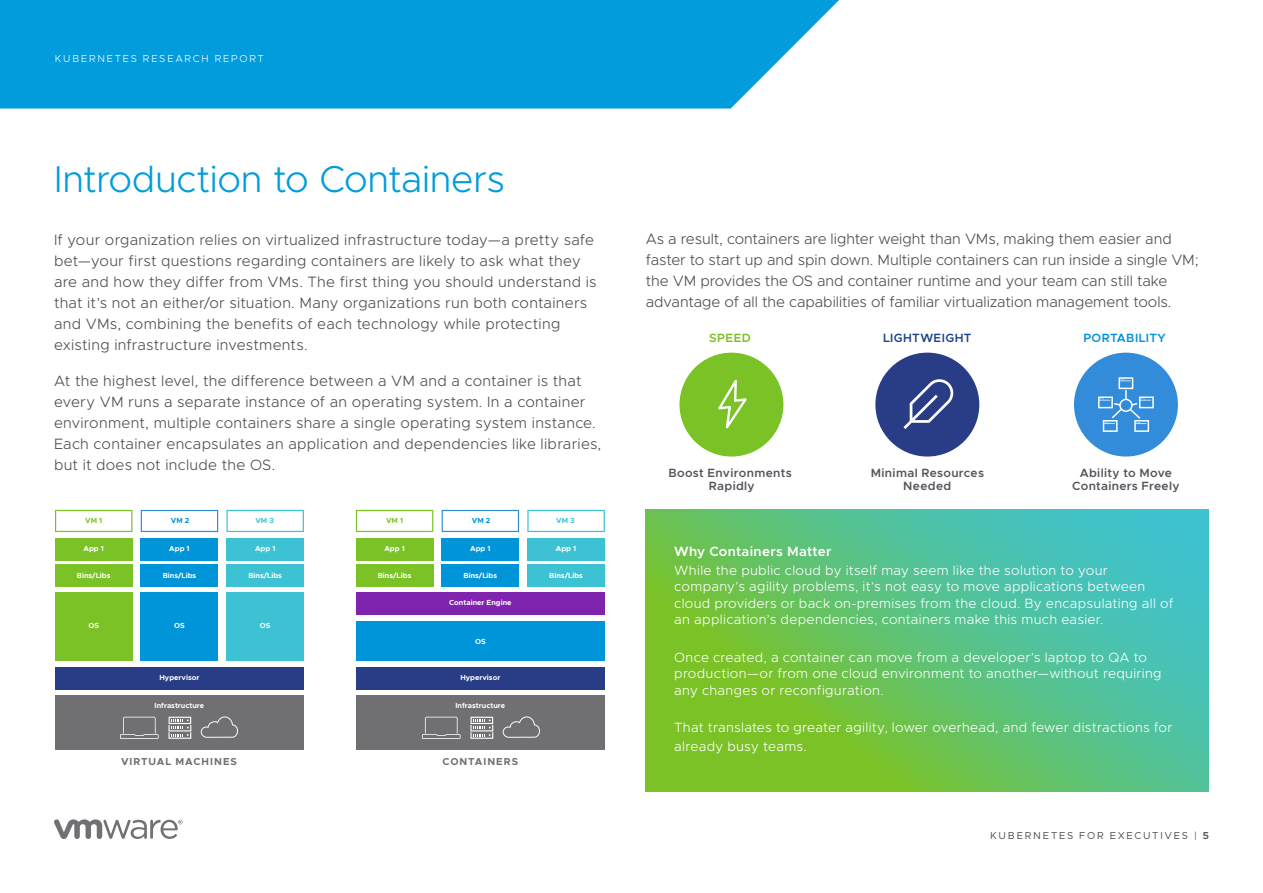
<style>
.page{position:relative;width:1263px;height:893px;background:#fff}
.page>*{position:absolute;margin:0;border:0;box-sizing:border-box;transform-origin:0 0}
.t1{font:300 37.5px "Metropolis";letter-spacing:-.01em;color:#009cdc}
.t2{font:300 15px/21px "Metropolis";letter-spacing:.01em;color:#4d4d4f}
.t3{font:300 13.5px/16.5px "Metropolis";letter-spacing:.025em;color:#fff}
.t4{font:600 13.5px "Metropolis";letter-spacing:.02em;color:#fff}
.t5{font:600 12px/13.5px "Metropolis";letter-spacing:.03em;color:#52555b;text-align:center}
.t6{font:600 12px "Metropolis";letter-spacing:.035em;color:#1c428a}
.t7{font:600 12px "Metropolis";letter-spacing:.025em;color:#0091d9}
.t8{font:600 12px "Metropolis";letter-spacing:.04em;color:#78bf21}
.t9{font:10.2px "Metropolis";letter-spacing:.17em;color:#4d4d4f}
.t10{font:700 10.2px "Metropolis";letter-spacing:.095em;color:#707073}
.t11{font:300 10.2px "Metropolis";letter-spacing:.175em;color:#fff}
.t12{font:700 7.35px "Metropolis";color:#fff}
.t13{font:700 7.35px "Metropolis";color:#7ac226}
.t14{font:700 7.35px "Metropolis";color:#0094d9}
.t15{font:700 7.35px "Metropolis";color:#3dc2d4}
.s1{font-weight:600}
</style>
<div class="page">
<svg style="left:0;top:0;width:839px;height:109px;background:#11a2de"></svg>
<svg style="left:54px;top:819px;width:129px;height:20px"></svg>
<svg style="left:646px;top:510px;width:563px;height:282px;background:#5fc273"></svg>
<div style="left:356px;top:592px;width:249px;height:23px;background:#8024b0"></div>
<svg style="left:55px;top:510px;width:77px;height:22px"></svg>
<div style="left:55px;top:538px;width:77px;height:22px;background:#7ac226"></div>
<div style="left:55px;top:565px;width:77px;height:22px;background:#7ac226"></div>
<div style="left:55px;top:592px;width:77px;height:69px;background:#7ac226"></div>
<svg style="left:141px;top:510px;width:77px;height:22px"></svg>
<div style="left:141px;top:538px;width:77px;height:22px;background:#0094d9"></div>
<div style="left:141px;top:565px;width:77px;height:22px;background:#0094d9"></div>
<div style="left:141px;top:592px;width:77px;height:69px;background:#0094d9"></div>
<div style="left:55px;top:667px;width:249px;height:22px;background:#293d87"></div>
<div style="left:55px;top:695px;width:249px;height:54px;background:#707073"></div>
<svg style="left:226px;top:510px;width:78px;height:22px"></svg>
<div style="left:226px;top:538px;width:78px;height:22px;background:#3dc2d4"></div>
<div style="left:226px;top:565px;width:78px;height:22px;background:#3dc2d4"></div>
<div style="left:226px;top:592px;width:78px;height:69px;background:#3dc2d4"></div>
<svg style="left:356px;top:510px;width:77px;height:22px"></svg>
<div style="left:356px;top:538px;width:77px;height:22px;background:#7ac226"></div>
<div style="left:356px;top:565px;width:77px;height:22px;background:#7ac226"></div>
<svg style="left:442px;top:510px;width:77px;height:22px"></svg>
<div style="left:442px;top:538px;width:77px;height:22px;background:#0094d9"></div>
<div style="left:442px;top:565px;width:77px;height:22px;background:#0094d9"></div>
<div style="left:356px;top:621px;width:249px;height:40px;background:#0094d9"></div>
<div style="left:356px;top:667px;width:249px;height:22px;background:#293d87"></div>
<div style="left:356px;top:695px;width:249px;height:54px;background:#707073"></div>
<svg style="left:527px;top:510px;width:78px;height:22px"></svg>
<div style="left:527px;top:538px;width:78px;height:22px;background:#3dc2d4"></div>
<div style="left:527px;top:565px;width:78px;height:22px;background:#3dc2d4"></div>
<svg style="left:120px;top:717px;width:39px;height:22px"></svg>
<svg style="left:168px;top:717px;width:23px;height:22px"></svg>
<svg style="left:201px;top:716px;width:37px;height:22px"></svg>
<svg style="left:422px;top:717px;width:39px;height:22px"></svg>
<svg style="left:470px;top:717px;width:23px;height:22px"></svg>
<svg style="left:503px;top:716px;width:37px;height:22px"></svg>
<div style="left:679px;top:353px;width:104px;height:104px;background:#7ac226;border-radius:50%"></div>
<svg style="left:718px;top:380px;width:29px;height:48px"></svg>
<div style="left:875px;top:353px;width:104px;height:104px;background:#293d87;border-radius:50%"></div>
<svg style="left:903px;top:379px;width:51px;height:50px"></svg>
<div style="left:1074px;top:353px;width:104px;height:104px;background:#338cd9;border-radius:50%"></div>
<svg style="left:1098px;top:377px;width:56px;height:55px"></svg>
<p class="t11" style="left:55px;top:52px;width:210px">KUBERNETES RESEARCH REPORT</p>
<h1 class="t1" style="left:54px;top:156px;width:452px">Introduction to Containers</h1>
<p class="t2" style="left:54px;top:229px;width:544px">If your organization relies on virtualized infrastructure today—a pretty safe bet—your first questions regarding containers are likely to ask what they are and how they differ from VMs. The first thing you should understand is that it’s not an either/or situation. Many organizations run both containers and VMs, combining the benefits of each technology while protecting existing infrastructure investments.</p>
<p class="t2" style="left:54px;top:370px;width:549px">At the highest level, the difference between a VM and a container is that every VM runs a separate instance of an operating system. In a container environment, multiple containers share a single operating system instance.<br>Each container encapsulates an application and dependencies like libraries, but it does not include the OS.</p>
<p class="t13" style="left:85px;top:516px;width:19px">VM 1</p>
<p class="t12" style="left:84px;top:544px;width:22px">App 1</p>
<p class="t12" style="left:77px;top:571px;width:35px">Bins/Libs</p>
<p class="t12" style="left:88px;top:621px;width:12px">OS</p>
<p class="t14" style="left:171px;top:516px;width:20px">VM 2</p>
<p class="t12" style="left:169px;top:544px;width:22px">App 1</p>
<p class="t12" style="left:163px;top:571px;width:35px">Bins/Libs</p>
<p class="t12" style="left:174px;top:621px;width:12px">OS</p>
<p class="t12" style="left:159px;top:673px;width:41px">Hypervisor</p>
<p class="t12" style="left:155px;top:701px;width:51px">Infrastructure</p>
<p class="t15" style="left:255px;top:516px;width:20px">VM 3</p>
<p class="t12" style="left:255px;top:544px;width:22px">App 1</p>
<p class="t12" style="left:248px;top:571px;width:35px">Bins/Libs</p>
<p class="t12" style="left:260px;top:621px;width:12px">OS</p>
<p class="t13" style="left:386px;top:516px;width:19px">VM 1</p>
<p class="t12" style="left:384px;top:544px;width:22px">App 1</p>
<p class="t12" style="left:378px;top:571px;width:35px">Bins/Libs</p>
<p class="t14" style="left:472px;top:516px;width:20px">VM 2</p>
<p class="t12" style="left:470px;top:544px;width:22px">App 1</p>
<p class="t12" style="left:464px;top:571px;width:35px">Bins/Libs</p>
<p class="t12" style="left:449px;top:598px;width:64px">Container Engine</p>
<p class="t12" style="left:475px;top:637px;width:12px">OS</p>
<p class="t12" style="left:460px;top:673px;width:41px">Hypervisor</p>
<p class="t12" style="left:455px;top:701px;width:51px">Infrastructure</p>
<p class="t10" style="left:121px;top:755px;width:117px">VIRTUAL MACHINES</p>
<p class="t10" style="left:443px;top:755px;width:77px">CONTAINERS</p>
<p class="t15" style="left:556px;top:516px;width:20px">VM 3</p>
<p class="t12" style="left:556px;top:544px;width:22px">App 1</p>
<p class="t12" style="left:549px;top:571px;width:35px">Bins/Libs</p>
<p class="t2" style="left:646px;top:229px;width:554px">As a result, containers are lighter weight than VMs, making them easier and faster to start up and spin down. Multiple containers can run inside a single VM; the VM provides the OS and container runtime and your team can still take advantage of all the capabilities of familiar virtualization management tools.</p>
<p class="t8" style="left:709px;top:330px;width:43px">SPEED</p>
<p class="t6" style="left:883px;top:330px;width:90px">LIGHTWEIGHT</p>
<p class="t7" style="left:1083px;top:330px;width:84px">PORTABILITY</p>
<p class="t5" style="left:668px;top:466px;width:125px">Boost Environments<br>Rapidly</p>
<p class="t5" style="left:871px;top:466px;width:115px">Minimal Resources<br>Needed</p>
<p class="t5" style="left:1072px;top:466px;width:109px">Ability to Move<br>Containers Freely</p>
<p class="t4" style="left:674px;top:543px;width:159px">Why Containers Matter</p>
<p class="t3" style="left:674px;top:562px;width:501px">While the public cloud by itself may seem like the solution to your company’s agility problems, it’s not easy to move applications between cloud providers or back on-premises from the cloud. By encapsulating all of an application’s dependencies, containers make this much easier.</p>
<p class="t3" style="left:674px;top:649px;width:489px">Once created, a container can move from a developer’s laptop to QA to production—or from one cloud environment to another—without requiring any changes or reconfiguration.</p>
<p class="t3" style="left:674px;top:717px;width:500px;line-height:19.5px">That translates to greater agility, lower overhead, and fewer distractions for already busy teams.</p>
<p class="t9" style="left:990px;top:829px;width:220px">KUBERNETES FOR EXECUTIVES | <span class="s1">5</span></p>
</div>
